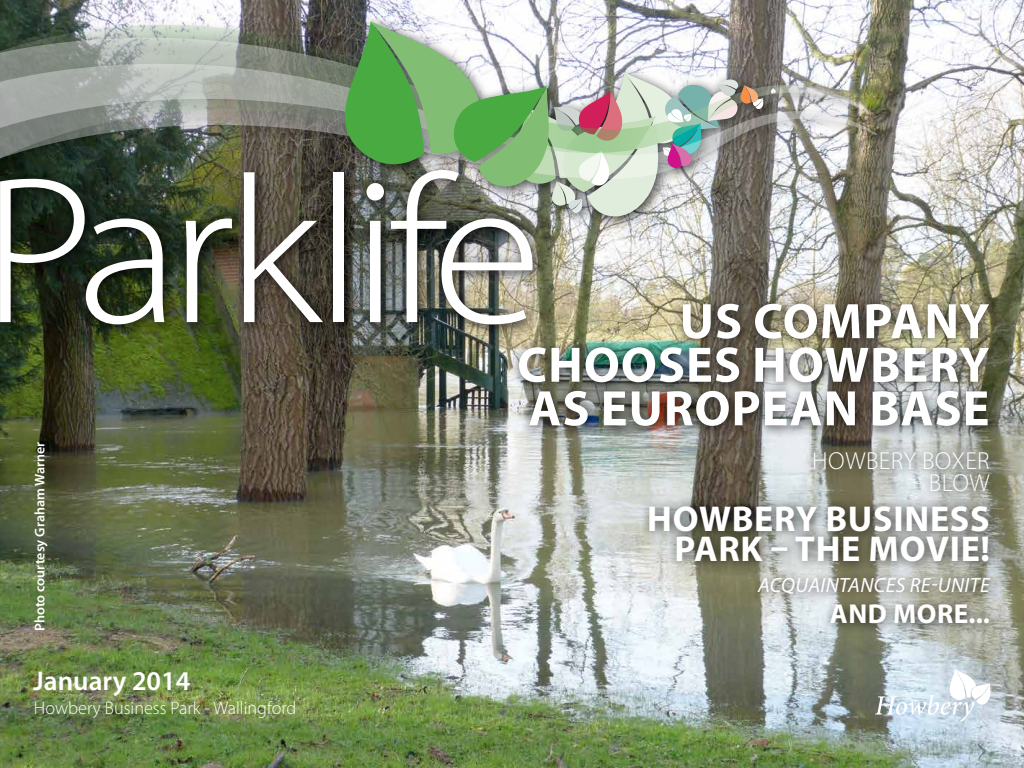
<style>
.page{position:relative;width:1024px;height:768px;background:#fff}
.page>*{position:absolute;margin:0;border:0;box-sizing:border-box;transform-origin:0 0}
.t1{font:300 211px "Myriad Pro";letter-spacing:-.05em;color:#fff;scale:1.07 1}
.t2{font:700 50.3px/43.6px "Myriad Pro";letter-spacing:.02em;color:#fff;text-align:justify}
.t3{font:700 36.1px/30.4px "Myriad Pro";letter-spacing:.02em;color:#fff}
.t4{font:700 27.4px "Myriad Pro";letter-spacing:.02em;color:#fff}
.t5{font:600 27.2px "Myriad Pro";color:#fff}
.t6{font:300 24.6px/22.2px "Myriad Pro";letter-spacing:.02em;color:#fff;text-align:right}
.t7{font:italic 20.7px "Myriad Pro";letter-spacing:.02em;color:#fff}
.t8{font:300 18.2px "Myriad Pro";color:#fff}
.t9{font:600 14px "Myriad Pro";color:#fff}
</style>
<div class="page">
<img style="left:0;top:0;width:1024px;height:768px">
<div style="left:0;top:14px;width:888px;height:324px;background:#000;opacity:.75"></div>
<div style="left:0;top:127px;width:575px;height:241px;background:#000;opacity:.36"></div>
<img style="left:0;top:24px;width:877px;height:159px">
<svg style="left:0;top:36px;width:864px;height:26px;background:#9ca29a"></svg>
<img style="left:0;top:62px;width:877px;height:120px">
<img style="left:323px;top:21px;width:454px;height:202px">
<svg style="left:875px;top:669px;width:115px;height:53px"></svg>
<div style="left:749px;top:568px;width:253px;height:38px;background:#000;opacity:.75"></div>
<div style="left:510px;top:294px;width:490px;height:144px;background:#000;opacity:.75"></div>
<div style="left:804px;top:443px;width:197px;height:60px;background:#000;opacity:.75"></div>
<div style="left:640px;top:497px;width:360px;height:76px;background:#000;opacity:.75"></div>
<div style="left:822px;top:595px;width:179px;height:41px;background:#000;opacity:.75"></div>
<h1 class="t1" style="left:-18px;top:125px;width:525px">Parklife</h1>
<p class="t2" style="left:517px;top:298px;width:474px;text-indent:162px">US COMPANY CHOOSES HOWBERY AS EU ROPEAN BASE</p>
<p class="t6" style="left:812px;top:449px;width:179px">Howbery boxer blow</p>
<p class="t3" style="left:647px;top:502px;width:201px">HOWBERY BUS</p>
<p class="t9" style="left:31px;top:631px;width:191px;rotate:-90deg">Photo courtesy Graham Warner</p>
<p class="t3" style="left:675px;top:502px;width:317px;text-indent:219px">INESS<br>PARK – THE MOVIE!</p>
<p class="t7" style="left:758px;top:572px;width:233px">ACQUAINTANCES RE-UNITE</p>
<p class="t4" style="left:830px;top:596px;width:162px">AND MORE...</p>
<p class="t5" style="left:33px;top:663px;width:159px">January 2014</p>
<p class="t8" style="left:34px;top:697px;width:264px">Howbery Business Park - Wallingford</p>
</div>
